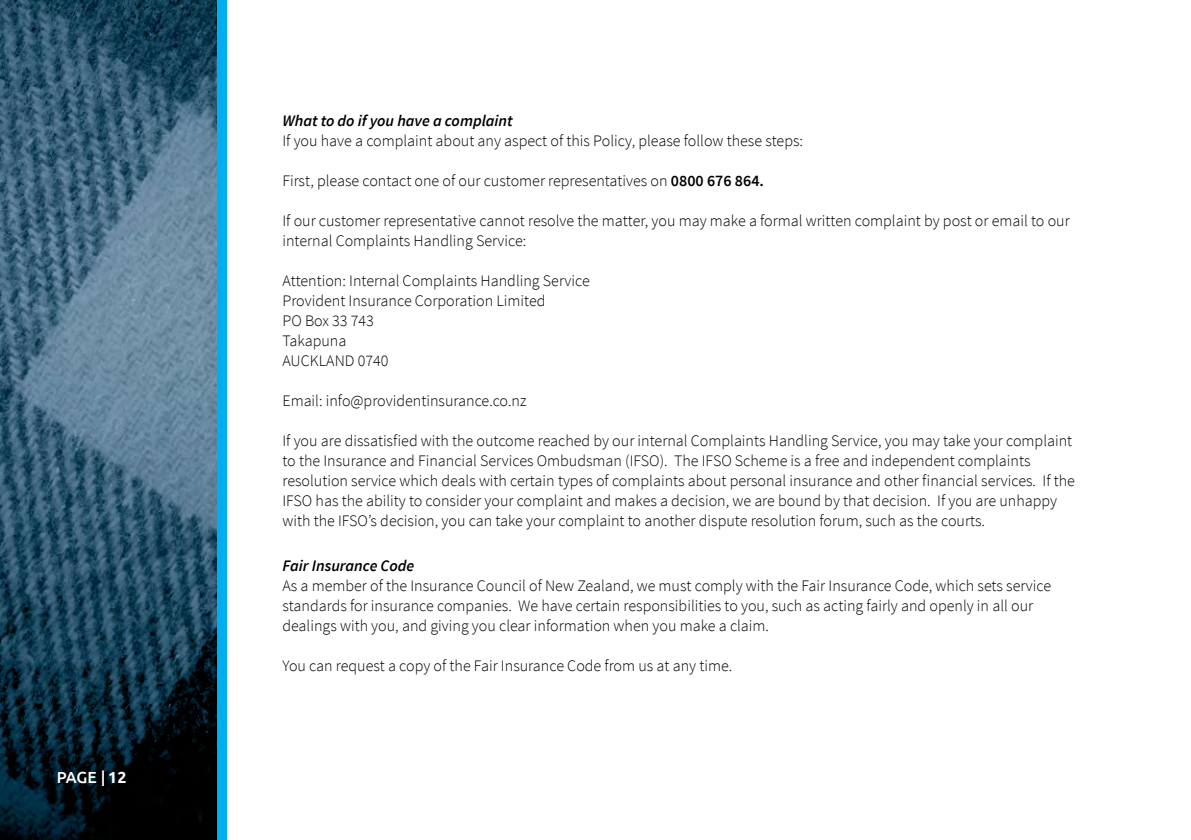
<style>
.page{position:relative;width:1191px;height:840px;background:#fff}
.page>*{position:absolute;margin:0;border:0;box-sizing:border-box;transform-origin:0 0}
.t1{font:300 16px/20px "Source Sans Pro";color:#000}
.t2{font:italic 600 16px "Source Sans Pro";color:#000}
.t3{font:500 16px "Ubuntu";color:#fff}
.s1{font-weight:700}
.s2{font-weight:600}
</style>
<div class="page">
<div style="left:0;top:0;width:227px;height:839px;background:#00aeef"></div>
<img style="left:0;top:0;width:217px;height:839px">
<p class="t3" style="left:57px;top:766px;width:71px">PAGE | <span class="s1">12</span></p>
<p class="t2" style="left:282px;top:110px;width:232px">What to do if you have a complaint</p>
<p class="t1" style="left:282px;top:130px;width:522px">If you have a complaint about any aspect of this Policy, please follow these steps:</p>
<p class="t1" style="left:282px;top:170px;width:483px">First, please contact one of our customer representatives on <span class="s2">0800 676 864.</span></p>
<p class="t1" style="left:282px;top:210px;width:789px">If our customer representative cannot resolve the matter, you may make a formal written complaint by post or email to our internal Complaints Handling Service:</p>
<p class="t1" style="left:282px;top:270px;width:309px">Attention: Internal Complaints Handling Service<br>Provident Insurance Corporation Limited<br>PO Box 33 743<br>Takapuna<br>AUCKLAND 0740</p>
<p class="t1" style="left:282px;top:390px;width:245px">Email: info@providentinsurance.co.nz</p>
<p class="t1" style="left:282px;top:430px;width:794px">If you are dissatisfied with the outcome reached by our internal Complaints Handling Service, you may take your complaint to the Insurance and Financial Services Ombudsman (IFSO). The IFSO Scheme is a free and independent complaints resolution service which deals with certain types of complaints about personal insurance and other financial services. If the IFSO has the ability to consider your complaint and makes a decision, we are bound by that decision. If you are unhappy with the IFSO’s decision, you can take your complaint to another dispute resolution forum, such as the courts.</p>
<p class="t2" style="left:282px;top:555px;width:133px">Fair Insurance Code</p>
<p class="t1" style="left:282px;top:575px;width:770px">As a member of the Insurance Council of New Zealand, we must comply with the Fair Insurance Code, which sets service standards for insurance companies. We have certain responsibilities to you, such as acting fairly and openly in all our dealings with you, and giving you clear information when you make a claim.</p>
<p class="t1" style="left:282px;top:655px;width:451px">You can request a copy of the Fair Insurance Code from us at any time.</p>
</div>
